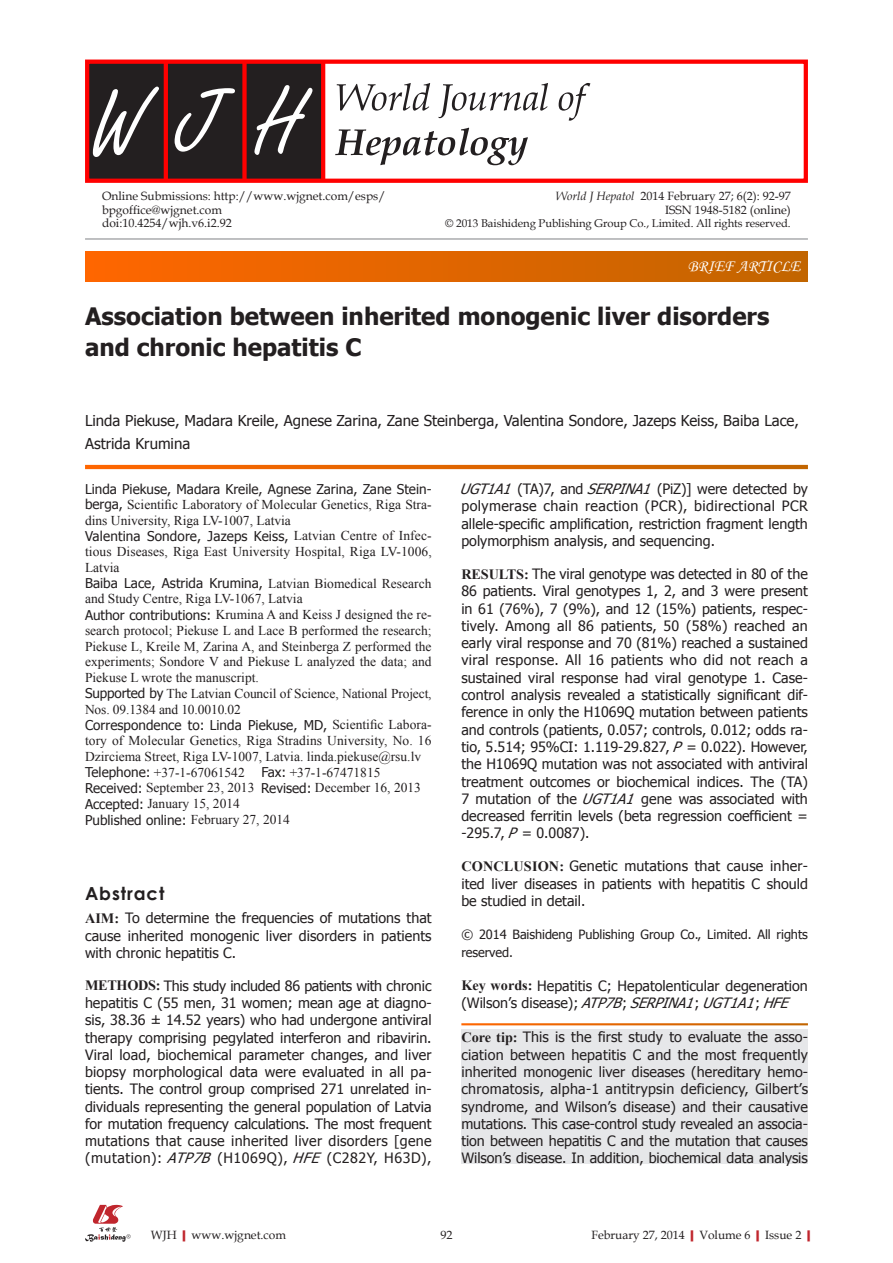
<style>
.page{position:relative;width:893px;height:1263px;background:#fff}
.page>*{position:absolute;margin:0;border:0;box-sizing:border-box;transform-origin:0 0}
.题目{font:700 24px/31.5px "Tahoma";color:#231f20}
.Abstract{font:700 18px "Century Gothic";letter-spacing:.05em;color:#231f20}
.t1{font:16.5px "Monotype Corsiva";color:#fff}
.照片中文字{font:15px/22.5px "Tahoma";color:#231f20}
.摘要正文{font:14.25px/17.2px "Tahoma";color:#231f20;text-align:justify}
.作者信息区{font:13.5px/15.6px "Times New Roman";color:#231f20;text-align:justify}
.摘要正文-2{font:13.5px "Tahoma";color:#231f20}
.版权和文献注录{font:12.75px/17.7px "Tahoma";letter-spacing:-.005em;color:#231f20}
.t2{font:12px "Book Antiqua";color:#231f20}
.t3{font:11.25px "Book Antiqua";letter-spacing:-.005em;color:#231f20}
.s1{font-style:italic}
.s2{font-family:"Tahoma"}
.s3{font-family:"Times New Roman"}
.s4{font-family:"Times New Roman";font-weight:700}
.s5{font-weight:700;color:#c0262d}
</style>
<div class="page">
<div style="left:461px;top:1029px;width:347px;height:135px;background:#e6e7e9"></div>
<div style="left:85px;top:252px;width:723px;height:29px;background:linear-gradient(to right,#f60,#c16500)"></div>
<hr style="left:85px;top:239px;width:723px;height:1px;background:#808285">
<svg style="left:85px;top:465px;width:723px;height:4px;background:#e06500"></svg>
<div style="left:87px;top:61px;width:236px;height:121px;background:#231f20"></div>
<hr style="left:164px;top:61px;width:4px;height:121px;background:#f00">
<div style="left:242px;top:61px;width:5px;height:121px;background:#f00"></div>
<hr style="left:321px;top:61px;width:4px;height:121px;background:#f00">
<div style="left:85px;top:60px;width:723px;height:123px;border:4px solid #f00"></div>
<svg style="left:254px;top:85px;width:58px;height:70px"></svg>
<svg style="left:175px;top:88px;width:60px;height:64px"></svg>
<svg style="left:93px;top:87px;width:66px;height:70px"></svg>
<svg style="left:337px;top:83px;width:253px;height:38px"></svg>
<svg style="left:335px;top:128px;width:193px;height:37px"></svg>
<svg style="left:85px;top:1205px;width:46px;height:37px"></svg>
<p class="t2" style="left:102px;top:188px;width:285px">Online Submissions: http://www.wjgnet.com/esps/</p>
<p class="t2" style="left:102px;top:201px;width:121px">bpgoffice@wjgnet.com</p>
<p class="t2" style="left:102px;top:215px;width:131px">doi:10.4254/wjh.v6.i2.92</p>
<p class="t2" style="left:556px;top:188px;width:237px"><span class="s1">World J Hepatol</span> 2014 February 27; 6(2): 92-97</p>
<p class="t2" style="left:665px;top:201px;width:127px">ISSN 1948-5182 (online)</p>
<p class="t3" style="left:445px;top:215px;width:347px">© 2013 Baishideng Publishing Group Co., Limited. All rights reserved.</p>
<p class="t1" style="left:688px;top:256px;width:114px">BRIEF ARTICLE</p>
<p class="题目" style="left:85px;top:298px;width:686px">Association between inherited monogenic liver disorders and chronic hepatitis C</p>
<p class="照片中文字" style="left:85px;top:409px;width:715px">Linda Piekuse, Madara Kreile, Agnese Zarina, Zane Steinberga, Valentina Sondore, Jazeps Keiss, Baiba Lace,<br>Astrida Krumina</p>
<p class="作者信息区" style="left:85px;top:481px;width:348px"><span class="s2">Linda Piekuse, Madara Kreile, Agnese Zarina, Zane Stein&shy;berga,</span> Scientific Laboratory of Molecular Genetics, Riga Stra&shy;dins University, Riga LV-1007, Latvia</p>
<p class="作者信息区" style="left:85px;top:528px;width:348px"><span class="s2">Valentina Sondore, Jazeps Keiss,</span> Latvian Centre of Infec&shy;tious Diseases, Riga East University Hospital, Riga LV-1006, Latvia</p>
<p class="作者信息区" style="left:85px;top:576px;width:348px"><span class="s2">Baiba Lace, Astrida Krumina,</span> Latvian Biomedical Research and Study Centre, Riga LV-1067, Latvia</p>
<p class="作者信息区" style="left:85px;top:606px;width:348px"><span class="s2">Author contributions:</span> Krumina A and Keiss J designed the re&shy;search protocol; Piekuse L and Lace B performed the research; Piekuse L, Kreile M, Zarina A, and Steinberga Z performed the experiments; Sondore V and Piekuse L analyzed the data; and Piekuse L wrote the manuscript.</p>
<p class="作者信息区" style="left:85px;top:685px;width:348px"><span class="s2">Supported by</span> The Latvian Council of Science, National Project,<br>Nos. 09.1384 and 10.0010.02</p>
<p class="作者信息区" style="left:85px;top:717px;width:348px"><span class="s2">Correspondence to: Linda Piekuse, MD,</span> Scientific Labora&shy;tory of Molecular Genetics, Riga Stradins University, No. 16<br>Dzirciema Street, Riga LV-1007, Latvia. linda.piekuse@rsu.lv</p>
<p class="作者信息区" style="left:85px;top:764px;width:297px"><span class="s2">Telephone:</span> +37-1-67061542 <span class="s2">Fax:</span> +37-1-67471815</p>
<p class="作者信息区" style="left:85px;top:780px;width:337px"><span class="s2">Received:</span> September 23, 2013 <span class="s2">Revised:</span> December 16, 2013</p>
<p class="作者信息区" style="left:85px;top:796px;width:156px"><span class="s2">Accepted:</span> January 15, 2014</p>
<p class="摘要正文-2" style="left:85px;top:811px;width:206px">Published online: <span class="s3">February 27, 2014</span></p>
<p class="摘要正文" style="left:459px;top:480px;width:350px"><span class="s1">UGT1A1</span> (TA)7, and <span class="s1">SERPINA1</span> (PiZ)] were detected by polymerase chain reaction (PCR), bidirectional PCR allele-specific amplification, restriction fragment length polymorphism analysis, and sequencing.</p>
<p class="摘要正文" style="left:461px;top:564px;width:348px"><span class="s4">RESULTS:</span> The viral genotype was detected in 80 of the 86 patients. Viral genotypes 1, 2, and 3 were present in 61 (76%), 7 (9%), and 12 (15%) patients, respec&shy;tively. Among all 86 patients, 50 (58%) reached an early viral response and 70 (81%) reached a sustained viral response. All 16 patients who did not reach a sustained viral response had viral genotype 1. Case&shy;control analysis revealed a statistically significant dif&shy;ference in only the H1069Q mutation between patients and controls (patients, 0.057; controls, 0.012; odds ra&shy;tio, 5.514; 95%CI: 1.119-29.827, <span class="s1">P</span> = 0.022). However, the H1069Q mutation was not associated with antiviral treatment outcomes or biochemical indices. The (TA)<br>7 mutation of the <span class="s1">UGT1A1</span> gene was associated with decreased ferritin levels (beta regression coefficient = -295.7, <span class="s1">P</span> = 0.0087).</p>
<p class="摘要正文" style="left:461px;top:857px;width:348px"><span class="s4">CONCLUSION:</span> Genetic mutations that cause inher&shy;ited liver diseases in patients with hepatitis C should be studied in detail.</p>
<p class="版权和文献注录" style="left:461px;top:925px;width:348px">© 2014 Baishideng Publishing Group Co., Limited. All rights reserved.</p>
<p class="摘要正文" style="left:461px;top:976px;width:348px"><span class="s4">Key words:</span> Hepatitis C; Hepatolenticular degeneration ( W i l s o n ’s d i s e a s e ) ; <span class="s1">ATP7B</span>; <span class="s1">SERPINA1</span>; <span class="s1">UGT1A1</span>; <span class="s1">HFE</span></p>
<p class="摘要正文" style="left:461px;top:1028px;width:348px"><span class="s4">Core tip:</span> This is the first study to evaluate the asso&shy;ciation between hepatitis C and the most frequently inherited monogenic liver diseases (hereditary hemo&shy;chromatosis, alpha-1 antitrypsin deficiency, Gilbert’s syndrome, and Wilson’s disease) and their causative mutations. This case-control study revealed an associa&shy;tion between hepatitis C and the mutation that causes Wilson’s disease. In addition, biochemical data analysis</p>
<p class="Abstract" style="left:85px;top:879px;width:81px">Abstract</p>
<p class="摘要正文" style="left:85px;top:909px;width:348px"><span class="s4">AIM:</span> To determine the frequencies of mutations that cause inherited monogenic liver disorders in patients with chronic hepatitis C.</p>
<p class="摘要正文" style="left:85px;top:976px;width:348px"><span class="s4">METHODS:</span> This study included 86 patients with chronic hepatitis C (55 men, 31 women; mean age at diagno&shy;sis, 38.36 ± 14.52 years) who had undergone antiviral therapy comprising pegylated interferon and ribavirin.<br>Viral load, biochemical parameter changes, and liver biopsy morphological data were evaluated in all pa&shy;tients. The control group comprised 271 unrelated in&shy;dividuals representing the general population of Latvia for mutation frequency calculations. The most frequent mutations that cause inherited liver disorders [gene (mutation): <span class="s1">ATP7B</span> (H1069Q), <span class="s1">HFE</span> (C282Y, H63D),</p>
<p class="t2" style="left:151px;top:1226px;width:137px">WJH<span class="s5">|</span>www.wjgnet.com</p>
<p class="t2" style="left:440px;top:1226px;width:13px">92</p>
<p class="t2" style="left:591px;top:1226px;width:226px">February 27, 2014<span class="s5">|</span>Volume 6<span class="s5">|</span>Issue 2<span class="s5">|</span></p>
</div>
